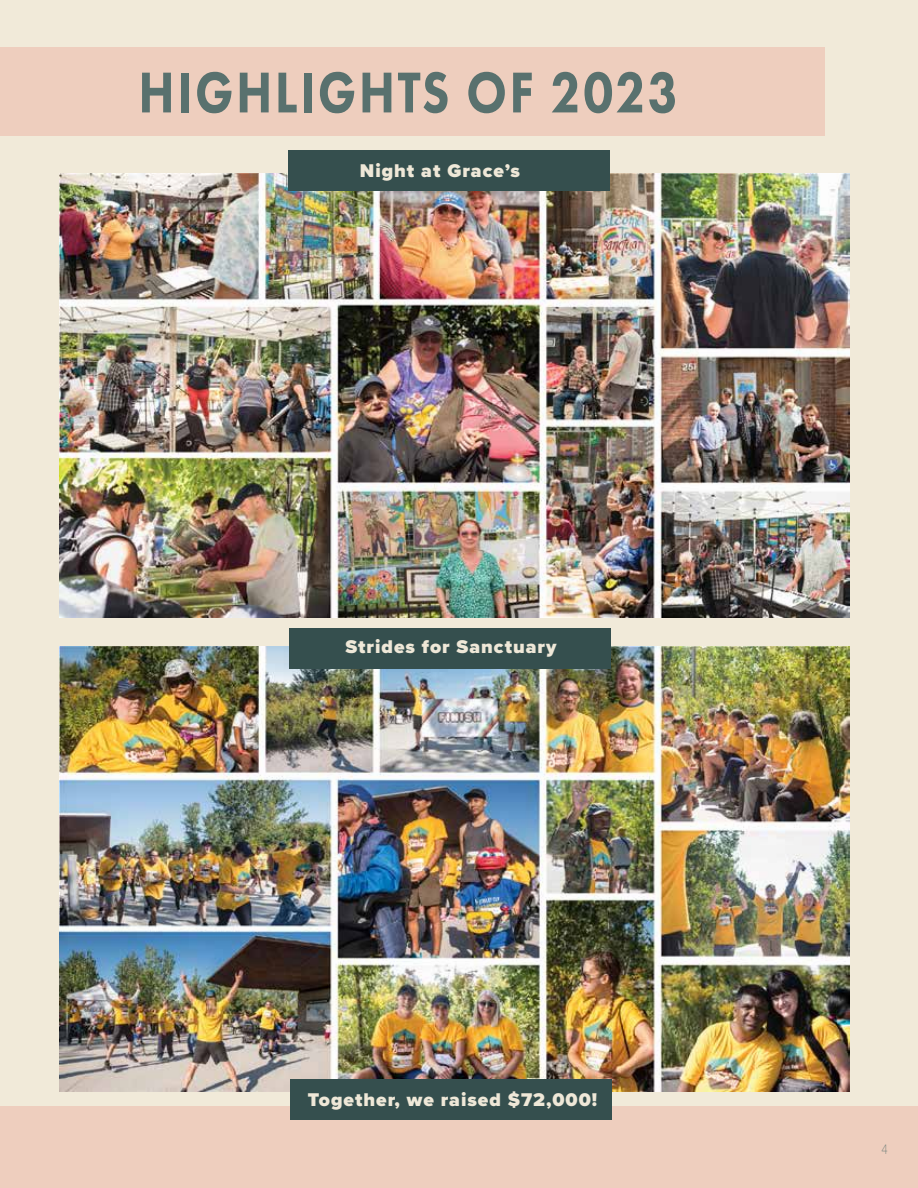
<style>
.page{position:relative;width:918px;height:1188px;background:#fff}
.page>*{position:absolute;margin:0;border:0;box-sizing:border-box;transform-origin:0 0}
.t1{font:800 59.55px "Futura PT";letter-spacing:.05em;color:#59716e;scale:.84 1}
.t2{font:900 19.05px "Proxima Nova";letter-spacing:.05em;color:#efe8d8}
.t3{font:100 14.1px "Proxima Nova T";color:#59716e;scale:.85 1}
</style>
<div class="page">
<div style="left:0;top:0;width:918px;height:1107px;background:#f1ead9"></div>
<div style="left:0;top:47px;width:825px;height:89px;background:#eecebe"></div>
<div style="left:0;top:1107px;width:918px;height:81px;background:#eecebe"></div>
<img style="left:60px;top:174px;width:790px;height:444px">
<img style="left:60px;top:647px;width:790px;height:444px">
<div style="left:288px;top:151px;width:322px;height:40px;background:#354f4e"></div>
<div style="left:289px;top:628px;width:322px;height:40px;background:#354f4e"></div>
<div style="left:290px;top:1080px;width:322px;height:40px;background:#354f4e"></div>
<h1 class="t1" style="left:138px;top:55px;width:644px">HIGHLIGHTS OF 2023</h1>
<p class="t2" style="left:360px;top:157px;width:162px">Night at Grace’s</p>
<p class="t2" style="left:345px;top:632px;width:213px">Strides for Sanctuary</p>
<p class="t2" style="left:308px;top:1085px;width:291px">Together, we raised $72,000!</p>
<p class="t3" style="left:882px;top:1139px;width:9px">4</p>
</div>
